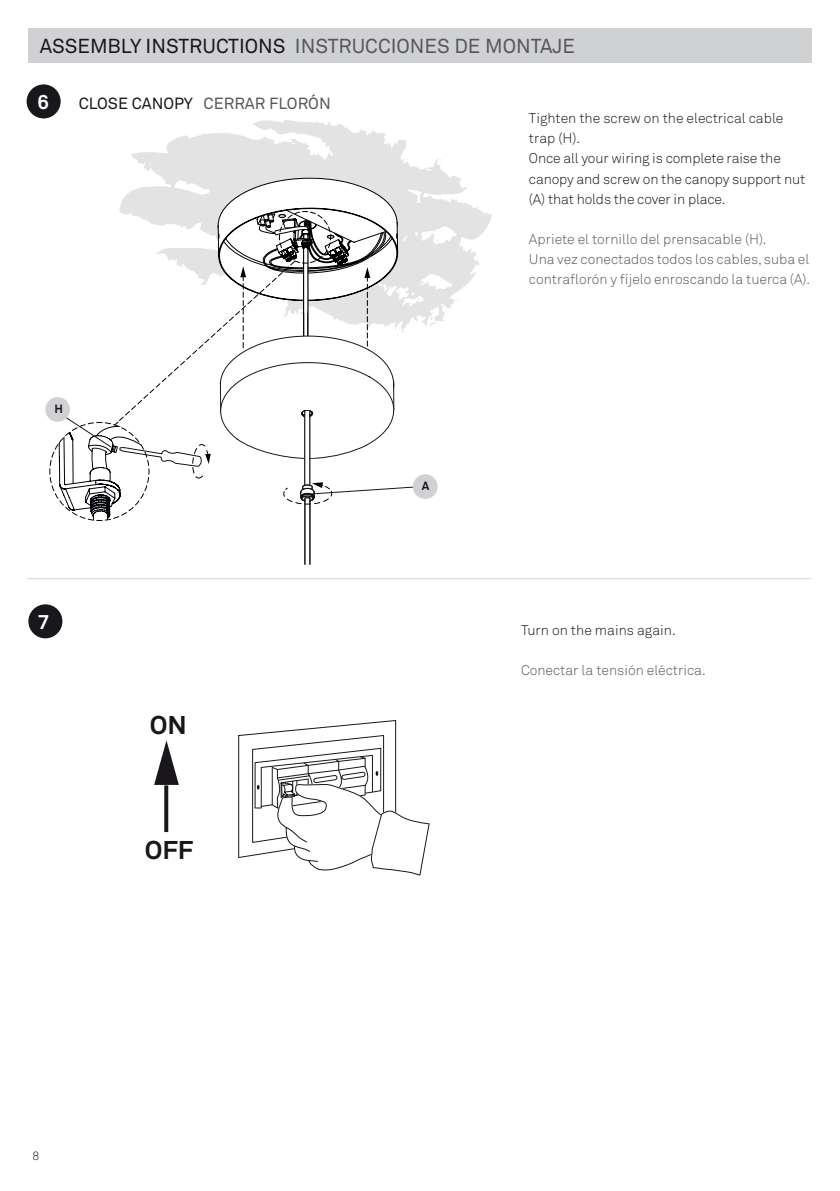
<style>
.page{position:relative;width:840px;height:1191px;background:#fff}
.page>*{position:absolute;margin:0;border:0;box-sizing:border-box;transform-origin:0 0}
.t1{font:700 25.4px "Akkurat";color:#1a171c;scale:1.04 1}
.t2{font:20px "Akkurat";color:#58585a}
.t3{font:700 20px "Akkurat";color:#fff}
.t4{font:16px "Akkurat";color:#58585a}
.t5{font:300 14px/20px "Akkurat";letter-spacing:-.01em;color:#1a171c}
.t6{font:300 14px/20px "Akkurat";color:#58585a}
.t7{font:300 14px "Akkurat Pro";color:#58585a}
.t8{font:300 14px "Akkurat Pro";color:#1a171c}
.t9{font:300 12px "Akkurat Pro";color:#1a171c}
.t10{font:700 11.8px "Akkurat";color:#1a171c}
.s1{color:#1a171c}
</style>
<div class="page">
<div style="left:28px;top:28px;width:783px;height:34px;background:#d0d1d2"></div>
<hr style="left:27px;top:578px;width:784px;height:1px;background:#d0d1d2">
<div style="left:27px;top:84px;width:34px;height:34px;background:#1a171c;border-radius:50%"></div>
<svg style="left:131px;top:120px;width:361px;height:206px"></svg>
<div style="left:412px;top:474px;width:25px;height:25px;background:#d0d1d2;border-radius:50%"></div>
<svg style="left:49px;top:175px;width:368px;height:390px"></svg>
<div style="left:45px;top:397px;width:25px;height:25px;background:#d0d1d2;border-radius:50%"></div>
<div style="left:28px;top:604px;width:34px;height:34px;background:#1a171c;border-radius:50%"></div>
<svg style="left:164px;top:785px;width:4px;height:47px"></svg>
<svg style="left:154px;top:740px;width:25px;height:45px"></svg>
<svg style="left:238px;top:720px;width:191px;height:155px"></svg>
<h2 class="t2" style="left:40px;top:33px;width:536px"><span class="s1">ASSEMBLY INSTRUCTIONS</span> INSTRUCCIONES DE MONTAJE</h2>
<h2 class="t3" style="left:37px;top:89px;width:13px">6</h2>
<p class="t4" style="left:79px;top:93px;width:253px"><span class="s1">CLOSE CANOPY</span> CERRAR FLORÓN</p>
<p class="t10" style="left:54px;top:401px;width:10px">H</p>
<h2 class="t3" style="left:38px;top:609px;width:13px">7</h2>
<h1 class="t1" style="left:150px;top:709px;width:37px">ON</h1>
<h1 class="t1" style="left:145px;top:834px;width:48px">OFF</h1>
<p class="t10" style="left:422px;top:478px;width:9px">A</p>
<p class="t5" style="left:528px;top:108px;width:278px">Tighten the screw on the electrical cable trap (H).<br>Once all your wiring is complete raise the canopy and screw on the canopy support nut (A) that holds the cover in place.</p>
<p class="t6" style="left:528px;top:228px;width:282px">Apriete el tornillo del prensacable (H).<br>Una vez conectados todos los cables, suba el contraflorón y fíjelo enroscando la tuerca (A).</p>
<p class="t8" style="left:520px;top:621px;width:156px">Turn on the mains again.</p>
<p class="t7" style="left:520px;top:661px;width:186px">Conectar la tensión eléctrica.</p>
<p class="t9" style="left:33px;top:1148px;width:8px">8</p>
</div>
